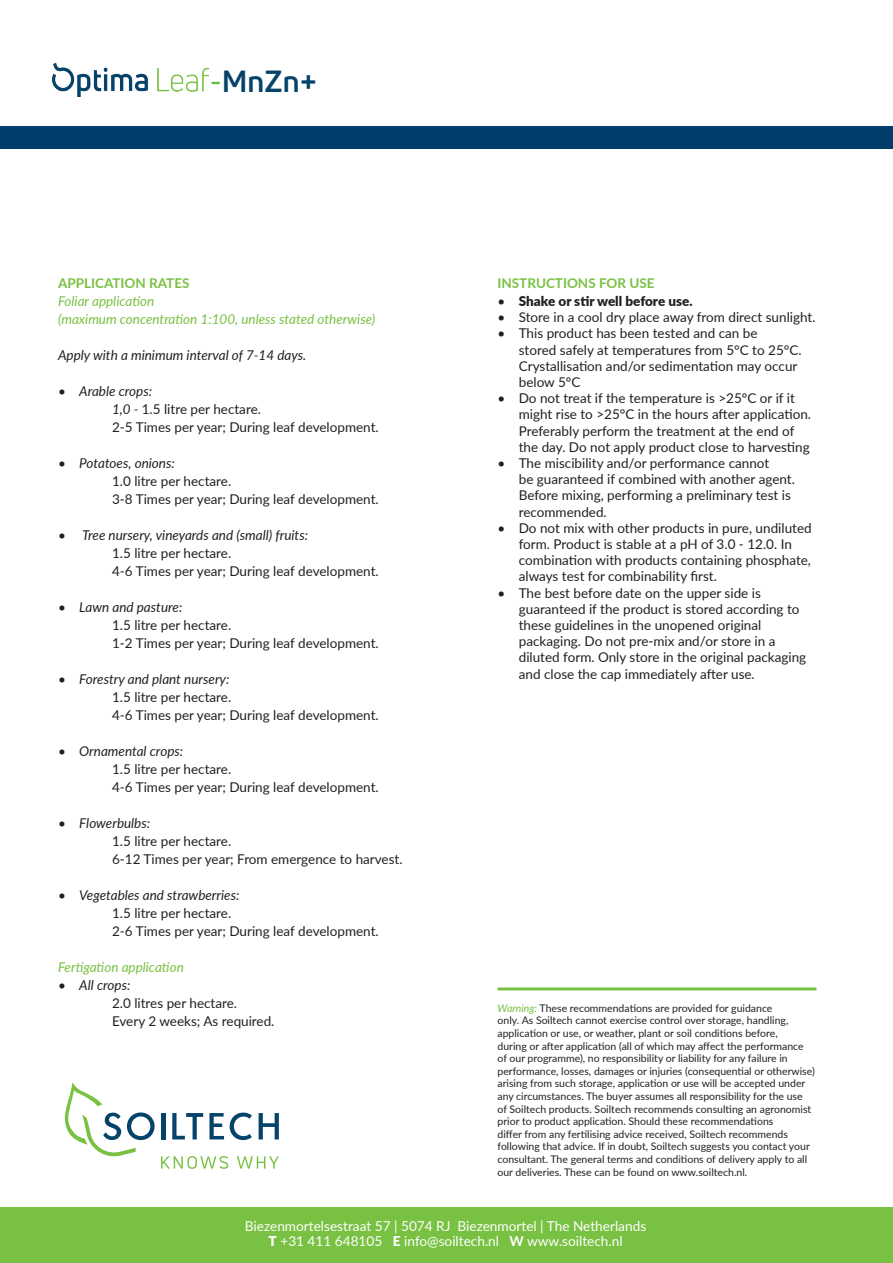
<style>
.page{position:relative;width:893px;height:1263px;background:#fff}
.page>*{position:absolute;margin:0;border:0;box-sizing:border-box;transform-origin:0 0}
.FOP_Product_Title{font:700 30px "Uni Neue";color:#05436a}
.t1{font:13.65px "Lato";color:#fff}
.t2{font:13.5px/16.2px "Lato";color:#231f20}
.t3{font:italic 13.5px "Lato";color:#231f20}
.t4{font:italic 13.5px/18px "Lato";color:#79c142}
.t5{font:700 13.5px "Lato";color:#79c142}
.t6{font:900 13.5px "Lato";color:#231f20}
.t7{font:10.5px/12.6px "Lato";color:#231f20}
.s1{font-weight:400;color:#60bb46}
.s2{font-style:normal}
.s3{font-style:italic}
.s4{font-weight:400}
.s5{font-style:italic;color:#79c142}
.s6{font-weight:900}
.s7{font-weight:700}
</style>
<div class="page">
<div style="left:0;top:1208px;width:893px;height:55px;background:#79c142"></div>
<svg style="left:64px;top:1082px;width:215px;height:87px"></svg>
<hr style="left:497px;top:987px;width:319px;height:3px;background:#79c142">
<div style="left:0;top:126px;width:893px;height:23px;background:#003d6a"></div>
<img style="left:52px;top:64px;width:156px;height:32px">
<p class="FOP_Product_Title" style="left:210px;top:62px;width:109px"><span class="s1">-</span>MnZn+</p>
<p class="t5" style="left:58px;top:273px;width:133px">APPLICATION RATES</p>
<p class="t4" style="left:58px;top:292px;width:319px">Foliar application<br>(maximum concentration 1:100, unless stated otherwise)</p>
<p class="t3" style="left:58px;top:345px;width:250px">Apply with a minimum interval of 7-14 days.</p>
<p class="t3" style="left:58px;top:381px;width:96px"><span class="s2">•</span> Arable crops:</p>
<p class="t2" style="left:112px;top:400px;width:150px"><span class="s3">1,0 -</span> 1.5 litre per hectare.</p>
<p class="t2" style="left:112px;top:418px;width:268px">2-5 Times per year; During leaf development.</p>
<p class="t3" style="left:58px;top:453px;width:118px"><span class="s2">•</span> Potatoes, onions:</p>
<p class="t2" style="left:112px;top:472px;width:121px">1.0 litre per hectare.</p>
<p class="t2" style="left:112px;top:490px;width:268px">3-8 Times per year; During leaf development.</p>
<p class="t3" style="left:58px;top:525px;width:252px"><span class="s2">•</span> Tree nursery, vineyards and (small) fruits:</p>
<p class="t2" style="left:112px;top:544px;width:121px">1.5 litre per hectare.</p>
<p class="t2" style="left:112px;top:562px;width:268px">4-6 Times per year; During leaf development.</p>
<p class="t3" style="left:58px;top:597px;width:126px"><span class="s2">•</span> Lawn and pasture:</p>
<p class="t2" style="left:112px;top:616px;width:121px">1.5 litre per hectare.</p>
<p class="t2" style="left:112px;top:634px;width:268px">1-2 Times per year; During leaf development.</p>
<p class="t3" style="left:58px;top:669px;width:173px"><span class="s2">•</span> Forestry and plant nursery:</p>
<p class="t2" style="left:112px;top:688px;width:121px">1.5 litre per hectare.</p>
<p class="t2" style="left:112px;top:706px;width:268px">4-6 Times per year; During leaf development.</p>
<p class="t3" style="left:58px;top:741px;width:127px"><span class="s2">•</span> Ornamental crops:</p>
<p class="t2" style="left:112px;top:760px;width:121px">1.5 litre per hectare.</p>
<p class="t2" style="left:112px;top:778px;width:268px">4-6 Times per year; During leaf development.</p>
<p class="t3" style="left:58px;top:813px;width:94px"><span class="s2">•</span> Flowerbulbs:</p>
<p class="t2" style="left:112px;top:832px;width:121px">1.5 litre per hectare.</p>
<p class="t2" style="left:112px;top:850px;width:292px">6-12 Times per year; From emergence to harvest.</p>
<p class="t3" style="left:58px;top:885px;width:183px"><span class="s2">•</span> Vegetables and strawberries:</p>
<p class="t2" style="left:112px;top:904px;width:121px">1.5 litre per hectare.</p>
<p class="t2" style="left:112px;top:922px;width:268px">2-6 Times per year; During leaf development.</p>
<p class="t4" style="left:58px;top:958px;width:127px">Fertigation application</p>
<p class="t3" style="left:58px;top:975px;width:74px"><span class="s2">•</span> All crops:</p>
<p class="t2" style="left:112px;top:994px;width:127px">2.0 litres per hectare.</p>
<p class="t2" style="left:112px;top:1012px;width:164px">Every 2 weeks; As required.</p>
<p class="t5" style="left:497px;top:273px;width:159px">INSTRUCTIONS FOR USE</p>
<p class="t6" style="left:497px;top:291px;width:197px"><span class="s4">•</span> Shake or stir well before use.</p>
<p class="t2" style="left:497px;top:309px;width:320px">• Store in a cool dry place away from direct sunlight.</p>
<p class="t2" style="left:519px;top:325px;width:284px;text-indent:-21px">• This product has been tested and can be<br>stored safely at temperatures from 5°C to 25°C.<br>Crystallisation and/or sedimentation may occur below 5°C</p>
<p class="t2" style="left:519px;top:390px;width:294px;text-indent:-21px">• Do not treat if the temperature is &gt;25°C or if it might rise to &gt;25°C in the hours after application.<br>Preferably perform the treatment at the end of the day. Do not apply product close to harvesting</p>
<p class="t2" style="left:519px;top:454px;width:278px;text-indent:-21px">• The miscibility and/or performance cannot<br>be guaranteed if combined with another agent.<br>Before mixing, performing a preliminary test is recommended.</p>
<p class="t2" style="left:519px;top:519px;width:294px;text-indent:-21px">• Do not mix with other products in pure, undiluted form. Product is stable at a pH of 3.0 - 12.0. In combination with products containing phosphate, always test for combinability first.</p>
<p class="t2" style="left:519px;top:584px;width:282px;text-indent:-21px">• The best before date on the upper side is guaranteed if the product is stored according to</p>
<p class="t2" style="left:519px;top:616px;width:289px">these guidelines in the unopened original packaging. Do not pre-mix and/or store in a diluted form. Only store in the original packaging and close the cap immediately after use.</p>
<p class="t7" style="left:497px;top:1001px;width:319px"><span class="s5">Warning:</span> These recommendations are provided for guidance<br>only. As Soiltech cannot exercise control over storage, handling, application or use, or weather, plant or soil conditions before,<br>during or after application (all of which may affect the performance of our programme), no responsibility or liability for any failure in performance, losses, damages or injuries (consequential or otherwise) arising from such storage, application or use will be accepted under any circumstances. The buyer assumes all responsibility for the use<br>of Soiltech products. Soiltech recommends consulting an agronomist prior to product application. Should these recommendations<br>differ from any fertilising advice received, Soiltech recommends following that advice. If in doubt, Soiltech suggests you contact your consultant. The general terms and conditions of delivery apply to all our deliveries. These can be found on www.soiltech.nl.</p>
<p class="t1" style="left:245px;top:1216px;width:403px">Biezenmortelsestraat 57 | 5074 RJ Biezenmortel | The Netherlands</p>
<p class="t1" style="left:269px;top:1231px;width:356px"><span class="s6">T</span> +31 411 648105 <span class="s6">E</span> info@soiltech.nl <span class="s7">W</span> www.soiltech.nl</p>
</div>
